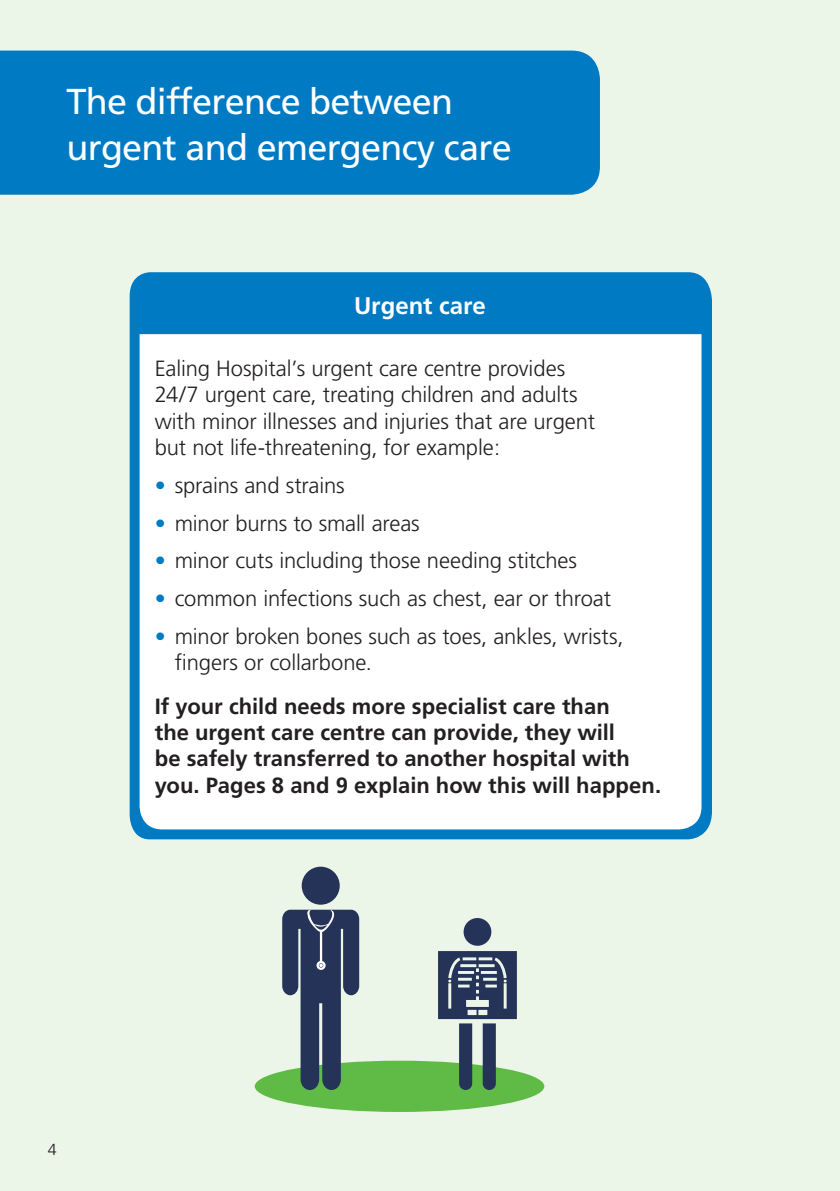
<style>
.page{position:relative;width:840px;height:1191px;background:#fff}
.page>*{position:absolute;margin:0;border:0;box-sizing:border-box;transform-origin:0 0}
.Main_Title{font:36px/46px "Frutiger";letter-spacing:-.02em;color:#fff}
.Subtitle{font:700 24px "Frutiger";color:#fff}
.Subtitle-2{font:300 22px/26.4px "Frutiger";letter-spacing:-.005em;color:#231f20}
.Subtitle-3{font:700 22px/26.4px "Frutiger";color:#231f20}
.LIGHT_BLU_intro{font:300 16px "Frutiger";color:#231f20}
.s1{color:#007ac2}
</style>
<div class="page">
<div style="left:0;top:0;width:839px;height:1191px;background:#ecf6e8"></div>
<div style="left:130px;top:272px;width:581px;height:567px;background:#007ac2"></div>
<div style="left:139px;top:334px;width:562px;height:495px;background:#fff"></div>
<div style="left:0;top:51px;width:599px;height:144px;background:#007ac2"></div>
<div style="left:254px;top:1060px;width:290px;height:52px;background:#60bb46;border-radius:50%"></div>
<div style="left:463px;top:918px;width:28px;height:27px;background:#253358;border-radius:50%"></div>
<svg style="left:438px;top:951px;width:78px;height:139px"></svg>
<div style="left:301px;top:866px;width:38px;height:38px;background:#253358;border-radius:50%"></div>
<svg style="left:282px;top:909px;width:77px;height:181px"></svg>
<p class="Main_Title" style="left:66px;top:79px;width:446px">The difference between urgent and emergency care</p>
<p class="Subtitle" style="left:354px;top:291px;width:133px">Urgent care</p>
<p class="Subtitle-2" style="left:155px;top:355px;width:441px">Ealing Hospital’s urgent care centre provides 24/7 urgent care, treating children and adults with minor illnesses and injuries that are urgent but not life-threatening, for example:</p>
<p class="Subtitle-2" style="left:155px;top:472px;width:191px"><span class="s1">•</span> sprains and strains</p>
<p class="Subtitle-2" style="left:155px;top:510px;width:266px"><span class="s1">•</span> minor burns to small areas</p>
<p class="Subtitle-2" style="left:155px;top:548px;width:423px"><span class="s1">•</span> minor cuts including those needing stitches</p>
<p class="Subtitle-2" style="left:155px;top:585px;width:457px"><span class="s1">•</span> common infections such as chest, ear or throat</p>
<p class="Subtitle-2" style="left:175px;top:623px;width:450px;text-indent:-20px"><span class="s1">•</span> minor broken bones such as toes, ankles, wrists, fingers or collarbone.</p>
<p class="Subtitle-3" style="left:155px;top:693px;width:507px">If your child needs more specialist care than<br>the urgent care centre can provide, they will<br>be safely transferred to another hospital with you. Pages 8 and 9 explain how this will happen.</p>
<p class="LIGHT_BLU_intro" style="left:48px;top:1140px;width:10px">4</p>
</div>
